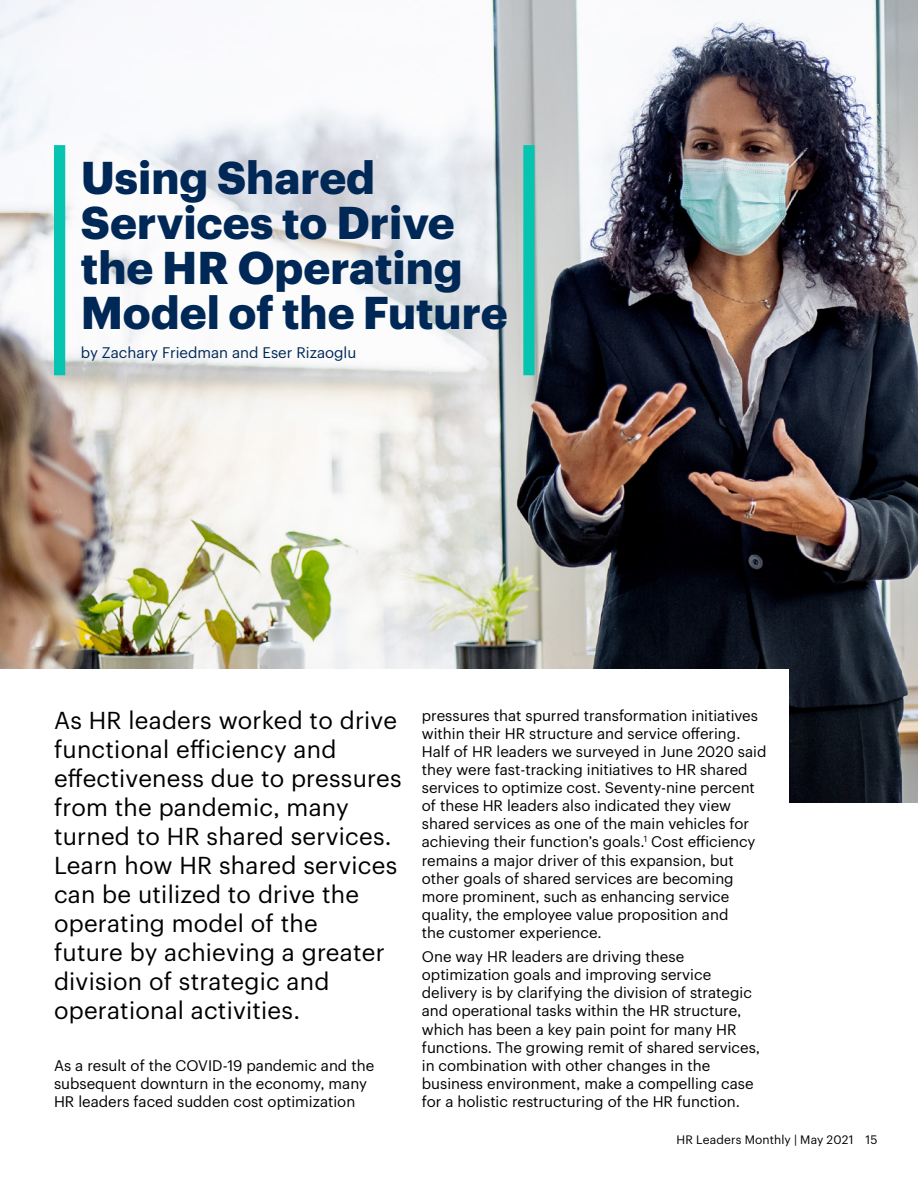
<style>
.page{position:relative;width:918px;height:1188px;background:#fff}
.page>*{position:absolute;margin:0;border:0;box-sizing:border-box;transform-origin:0 0}
.JB00_Titles{font:700 45px/45px "Graphik";color:#002856}
.JB06_Intro_and_Pull{font:24px/29px "Graphik";letter-spacing:.01em;color:#000}
.JB01_Body_Copy{font:15px/18px "Graphik";color:#000}
.JB01_Body_Copy-2{font:15px "Graphik";color:#002856}
.t1{font:12px "Graphik";letter-spacing:.01em;color:#000}
</style>
<div class="page">
<img style="left:789px;top:669px;width:129px;height:133px">
<img style="left:0;top:0;width:918px;height:669px">
<div style="left:54px;top:145px;width:11px;height:230px;background:#06c4b0"></div>
<div style="left:523px;top:145px;width:12px;height:230px;background:#06c4b0"></div>
<p class="JB00_Titles" style="left:81px;top:152px;width:428px">Using Shared<br>Services to Drive the HR Operating<br>Model of the Future</p>
<p class="JB01_Body_Copy-2" style="left:81px;top:342px;width:277px">by Zachary Friedman and Eser Rizaoglu</p>
<p class="JB06_Intro_and_Pull" style="left:54px;top:703px;width:349px">As HR leaders worked to drive functional efficiency and effectiveness due to pressures from the pandemic, many turned to HR shared services.<br>Learn how HR shared services can be utilized to drive the operating model of the<br>future by achieving a greater division of strategic and operational activities.</p>
<p class="JB01_Body_Copy" style="left:54px;top:1055px;width:322px">As a result of the COVID-19 pandemic and the subsequent downturn in the economy, many<br>HR leaders faced sudden cost optimization</p>
<p class="JB01_Body_Copy" style="left:422px;top:706px;width:346px">pressures that spurred transformation initiatives within their HR structure and service offering.<br>Half of HR leaders we surveyed in June 2020 said they were fast-tracking initiatives to HR shared services to optimize cost. Seventy-nine percent of these HR leaders also indicated they view shared services as one of the main vehicles for achieving their function’s goals.<sup>1</sup> Cost efficiency remains a major driver of this expansion, but other goals of shared services are becoming more prominent, such as enhancing service quality, the employee value proposition and<br>the customer experience.</p>
<p class="JB01_Body_Copy" style="left:422px;top:947px;width:340px">One way HR leaders are driving these optimization goals and improving service delivery is by clarifying the division of strategic and operational tasks within the HR structure, which has been a key pain point for many HR functions. The growing remit of shared services, in combination with other changes in the business environment, make a compelling case for a holistic restructuring of the HR function.</p>
<p class="t1" style="left:677px;top:1130px;width:202px">HR Leaders Monthly | May 2021 15</p>
</div>
